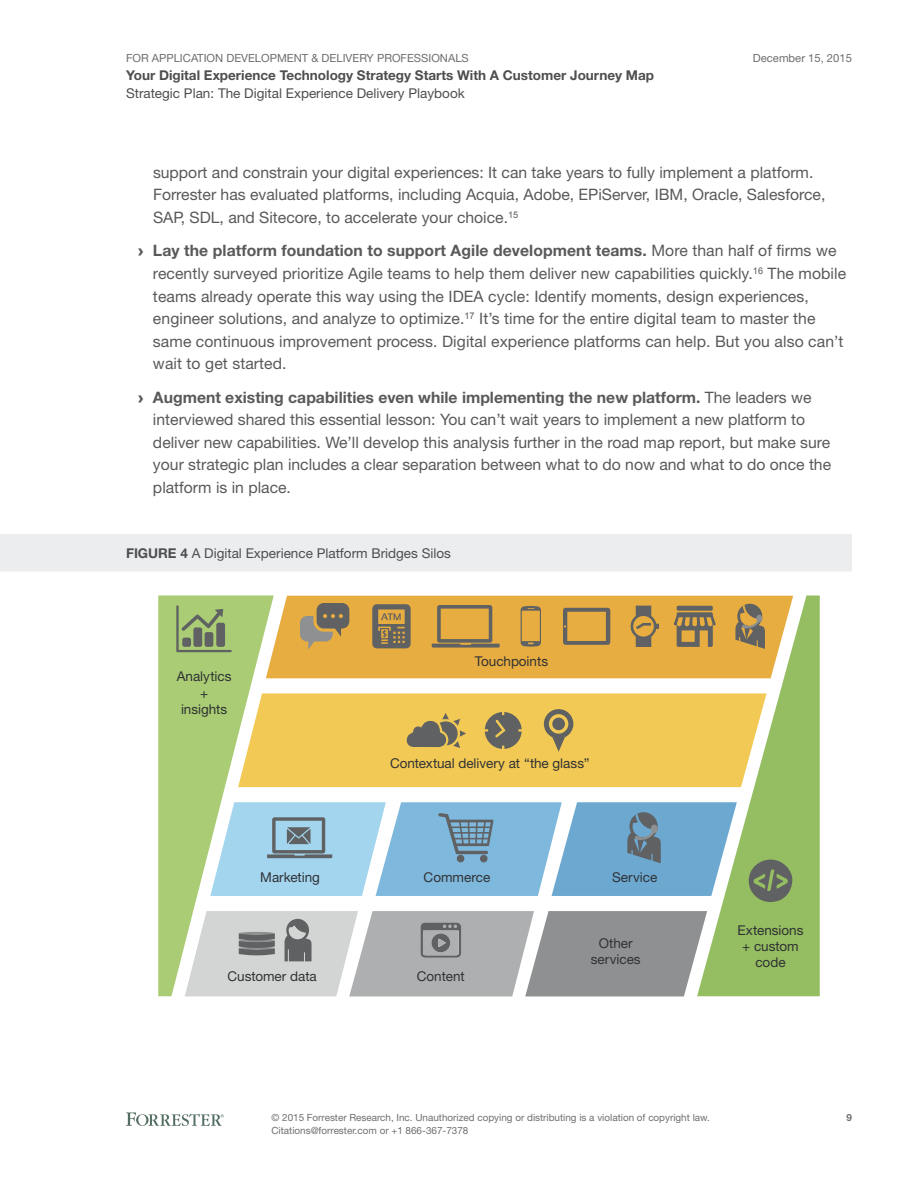
<style>
.page{position:relative;width:918px;height:1188px;background:#fff}
.page>*{position:absolute;margin:0;border:0;box-sizing:border-box;transform-origin:0 0}
.t1{font:15.75px/22.5px "Helvetica Neue LT Std";color:#59595b}
.t2{font:13.5px/16.2px "Helvetica Neue LT Std";letter-spacing:-.005em;color:#303234;text-align:center}
.t3{font:13.5px "Helvetica Neue LT Std";color:#4e4e50}
.t4{font:700 13.5px "Helvetica Neue LT Std";color:#4e4e50}
.t5{font:11.25px "Helvetica Neue LT Std";color:#6d6e70}
.t6{font:9.9px/12.8px "Helvetica Neue LT Std";color:#6d6e70}
.t7{font:700 9.9px "Helvetica Neue LT Std";color:#6d6e70}
.s1{font-family:"Arial";font-weight:900}
.s2{font-weight:700}
</style>
<div class="page">
<svg style="left:126px;top:1112px;width:98px;height:14px"></svg>
<div style="left:0;top:534px;width:852px;height:37px;background:#ecedee"></div>
<svg style="left:158px;top:596px;width:116px;height:400px;background:#b5d387"></svg>
<svg style="left:697px;top:596px;width:123px;height:400px;background:#a3c576"></svg>
<div style="left:238px;top:693px;width:529px;height:94px;background:#f2c955"></div>
<svg style="left:176px;top:605px;width:56px;height:47px;background:#8ca36d"></svg>
<svg style="left:749px;top:859px;width:44px;height:43px;background:#728161"></svg>
<svg style="left:210px;top:802px;width:527px;height:94px;background:#8ebcd9"></svg>
<svg style="left:185px;top:911px;width:522px;height:85px;background:#b0b2b2"></svg>
<svg style="left:485px;top:712px;width:37px;height:37px"></svg>
<svg style="left:544px;top:709px;width:29px;height:43px"></svg>
<div style="left:552px;top:718px;width:13px;height:12px;background:#5f6162;border-radius:50%"></div>
<svg style="left:407px;top:713px;width:59px;height:35px;background:#a5925b"></svg>
<svg style="left:266px;top:596px;width:527px;height:82px;background:#d4a54d"></svg>
<p class="t5" style="left:126px;top:51px;width:344px">For Application Development &amp; Delivery Professionals</p>
<p class="t4" style="left:126px;top:67px;width:530px">Your Digital Experience Technology Strategy Starts With A Customer Journey Map</p>
<p class="t3" style="left:126px;top:85px;width:340px">Strategic Plan: The Digital Experience Delivery Playbook</p>
<p class="t5" style="left:753px;top:51px;width:101px">December 15, 2015</p>
<p class="t1" style="left:153px;top:161px;width:674px">support and constrain your digital experiences: It can take years to fully implement a platform.<br>Forrester has evaluated platforms, including Acquia, Adobe, EPiServer, I BM , Oracle, Salesforce,<br>SAP, SDL, and Sitecore, to accelerate your choice.<sup>15</sup></p>
<p class="t1" style="left:153px;top:239px;width:695px;text-indent:-15px"><span class="s1">›</span> <span class="s2">Lay the platform foundation to support Agile development teams.</span> M ore than half of firms we recently surveyed prioritize Agile teams to help them deliver new capabilities quickly.<sup>16</sup> The mobile teams already operate this way using the I DEA cycle: I dentify moments, design experiences, engineer solutions, and analyze to optimize.<sup>17</sup> It’s time for the entire digital team to master the same continuous improvement process. Digital experience platforms can help. But you also can’t wait to get started.</p>
<p class="t1" style="left:153px;top:386px;width:680px;text-indent:-15px"><span class="s1">›</span> <span class="s2">Augment existing capabilities even while implementing the new platform.</span> The leaders we interviewed shared this essential lesson: You can’t wait years to implement a new platform to deliver new capabilities. We’ll develop this analysis further in the road map report, but make sure your strategic plan includes a clear separation between what to do now and what to do once the platform is in place.</p>
<p class="t3" style="left:126px;top:545px;width:326px"><span class="s2">FIGURE 4</span> A Digital Experience Platform Bridges Silos</p>
<p class="t2" style="left:177px;top:668px;width:56px">Analytics + insights</p>
<p class="t2" style="left:475px;top:653px;width:75px">Touchpoints</p>
<p class="t2" style="left:390px;top:755px;width:201px">Contextual delivery at “the glass”</p>
<p class="t2" style="left:260px;top:869px;width:61px">Marketing</p>
<p class="t2" style="left:424px;top:869px;width:68px">Commerce</p>
<p class="t2" style="left:612px;top:869px;width:47px">Service</p>
<p class="t2" style="left:228px;top:968px;width:91px">Customer data</p>
<p class="t2" style="left:417px;top:968px;width:49px">Content</p>
<p class="t2" style="left:591px;top:935px;width:51px">Other services</p>
<p class="t2" style="left:738px;top:922px;width:67px">Extensions + custom code</p>
<p class="t6" style="left:272px;top:1111px;width:440px">© 2015 Forrester Research, I nc. Unauthorized copying or distributing is a violation of copyright law.<br>Citations@forrester.com or +1 866-367-7378</p>
<p class="t7" style="left:846px;top:1112px;width:7px">9</p>
</div>
